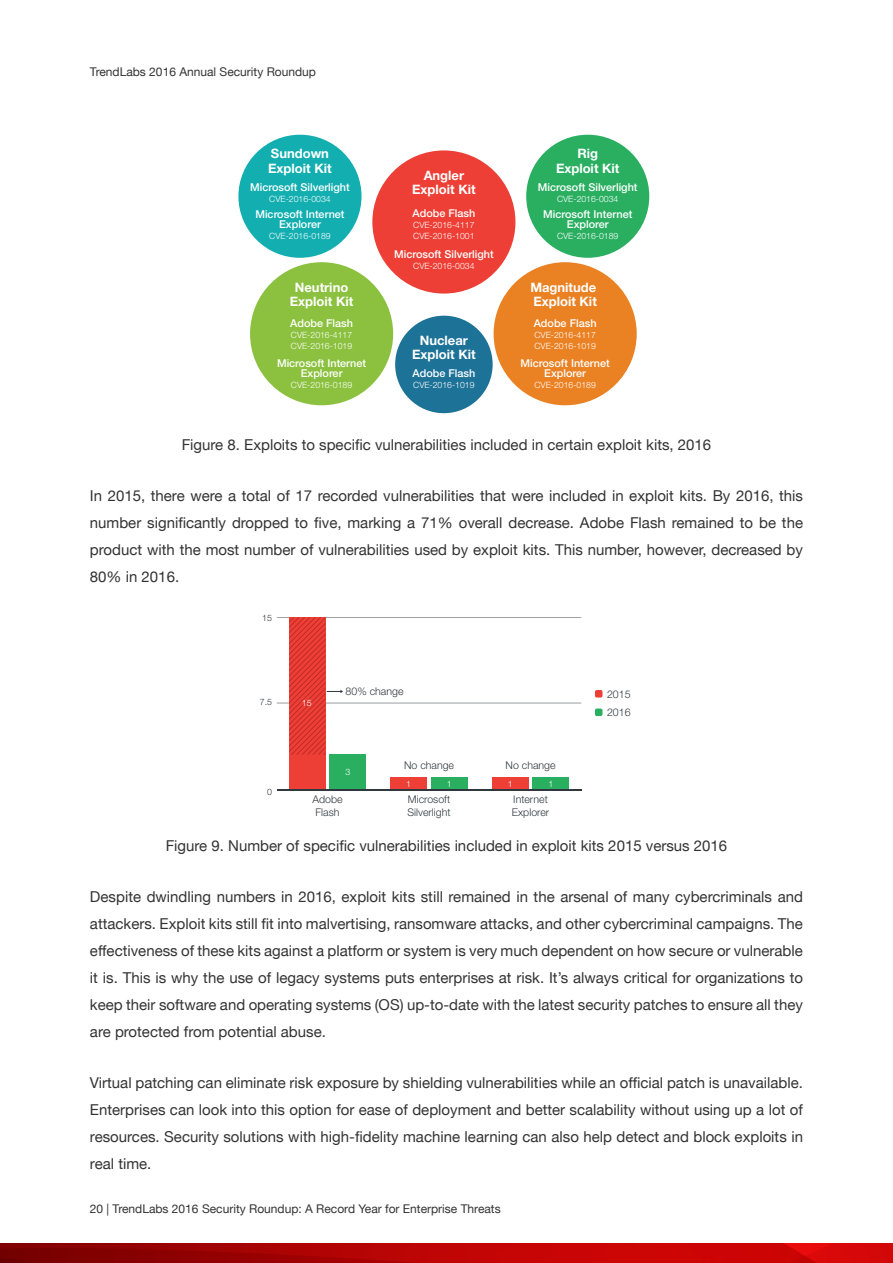
<style>
.page{position:relative;width:893px;height:1263px;background:#fff}
.page>*{position:absolute;margin:0;border:0;box-sizing:border-box;transform-origin:0 0}
.t1{font:15px/27px "Helvetica Neue LT";color:#333;text-align:justify}
.t2{font:700 13.05px/14.1px "Helvetica Neue LT Std";color:#fff;text-align:center}
.t3{font:12px "Helvetica Neue LT";color:#333}
.t4{font:500 10.8px/9.8px "Helvetica Neue LT Std";color:#fff;text-align:center}
.t5{font:300 10.65px/12.8px "Helvetica Neue LT Std";color:#30383e}
.t6{font:300 8.85px "Helvetica Neue LT Std";color:#fff}
.t7{font:300 8.85px "Helvetica Neue LT Std";color:#30383e}
.t8{font:300 8.7px/10.8px "Helvetica Neue LT Std";color:#fff}
</style>
<div class="page">
<svg style="left:0;top:1243px;width:893px;height:20px"></svg>
<div style="left:372px;top:150px;width:143px;height:144px;background:#ed3f35;border-radius:50%"></div>
<div style="left:526px;top:135px;width:123px;height:123px;background:#2aaf61;border-radius:50%"></div>
<div style="left:250px;top:262px;width:143px;height:143px;background:#8bc13e;border-radius:50%"></div>
<div style="left:238px;top:135px;width:123px;height:123px;background:#12aeb0;border-radius:50%"></div>
<div style="left:494px;top:262px;width:143px;height:143px;background:#ea8123;border-radius:50%"></div>
<div style="left:395px;top:316px;width:98px;height:97px;background:#1d7297;border-radius:50%"></div>
<hr style="left:277px;top:789px;width:304px;height:1px;background:#30383e">
<hr style="left:277px;top:617px;width:304px;height:1px;background:#30383e">
<hr style="left:277px;top:703px;width:304px;height:1px;background:#30383e">
<div style="left:330px;top:754px;width:36px;height:35px;background:#2aaf61"></div>
<div style="left:431px;top:777px;width:37px;height:12px;background:#2aaf61"></div>
<div style="left:533px;top:777px;width:36px;height:12px;background:#2aaf61"></div>
<div style="left:289px;top:617px;width:37px;height:172px;background:#ed3f35"></div>
<div style="left:390px;top:777px;width:37px;height:12px;background:#ed3f35"></div>
<div style="left:492px;top:777px;width:36px;height:12px;background:#ed3f35"></div>
<div style="left:595px;top:690px;width:7px;height:7px;background:#ed3f35;border-radius:2px"></div>
<div style="left:595px;top:708px;width:7px;height:8px;background:#2aaf61;border-radius:2px"></div>
<svg style="left:289px;top:617px;width:54px;height:137px"></svg>
<p class="t3" style="left:90px;top:65px;width:228px">TrendLabs 2016 Annual Security Roundup</p>
<p class="t2" style="left:268px;top:146px;width:65px;text-align:left">Sundown<br>Exploit Kit</p>
<p class="t4" style="left:250px;top:182px;width:101px">Microsoft Silverlight</p>
<p class="t8" style="left:269px;top:193px;width:63px">CVE-2016-0034</p>
<p class="t4" style="left:255px;top:210px;width:91px">Microsoft Internet<br>Explorer</p>
<p class="t8" style="left:269px;top:230px;width:63px">CVE-2016-0189</p>
<p class="t2" style="left:290px;top:280px;width:65px">Neutrino<br>Exploit Kit</p>
<p class="t4" style="left:290px;top:318px;width:64px">Adobe Flash</p>
<p class="t8" style="left:291px;top:329px;width:63px">CVE-2016-4117<br>CVE-2016-1019</p>
<p class="t4" style="left:277px;top:359px;width:91px">Microsoft Internet<br>Explorer</p>
<p class="t8" style="left:291px;top:379px;width:63px">CVE-2016-0189</p>
<p class="t2" style="left:412px;top:168px;width:65px">Angler<br>Exploit Kit</p>
<p class="t4" style="left:412px;top:208px;width:64px">Adobe Flash</p>
<p class="t8" style="left:413px;top:219px;width:63px">CVE-2016-4117<br>CVE-2016-1001</p>
<p class="t4" style="left:394px;top:249px;width:101px">Microsoft Silverlight</p>
<p class="t8" style="left:413px;top:260px;width:63px">CVE-2016-0034</p>
<p class="t2" style="left:412px;top:333px;width:65px">Nuclear<br>Exploit Kit</p>
<p class="t4" style="left:412px;top:369px;width:64px">Adobe Flash</p>
<p class="t8" style="left:413px;top:380px;width:63px">CVE-2016-1019</p>
<p class="t2" style="left:556px;top:146px;width:65px">Rig<br>Exploit Kit</p>
<p class="t4" style="left:538px;top:182px;width:101px">Microsoft Silverlight</p>
<p class="t8" style="left:557px;top:193px;width:63px">CVE-2016-0034</p>
<p class="t4" style="left:543px;top:210px;width:91px">Microsoft Internet<br>Explorer</p>
<p class="t8" style="left:557px;top:230px;width:63px">CVE-2016-0189</p>
<p class="t2" style="left:530px;top:280px;width:68px;text-align:left">Magnitude<br>Exploit Kit</p>
<p class="t4" style="left:534px;top:318px;width:64px">Adobe Flash</p>
<p class="t8" style="left:534px;top:329px;width:63px">CVE-2016-4117<br>CVE-2016-1019</p>
<p class="t4" style="left:521px;top:359px;width:91px">Microsoft Internet<br>Explorer</p>
<p class="t8" style="left:534px;top:379px;width:63px">CVE-2016-0189</p>
<p class="t1" style="left:182px;top:431px;width:531px">Figure 8. Exploits to specific vulnerabilities included in certain exploit kits, 2016</p>
<p class="t1" style="left:90px;top:482px;width:715px">In 2015, there were a total of 17 recorded vulnerabilities that were included in exploit kits. By 2016, this number significantly dropped to five, marking a 71% overall decrease. Adobe Flash remained to be the product with the most number of vulnerabilities used by exploit kits. This number, however, decreased by 80% in 2016.</p>
<p class="t7" style="left:262px;top:612px;width:11px">15</p>
<p class="t7" style="left:260px;top:696px;width:14px">7.5</p>
<p class="t7" style="left:267px;top:786px;width:6px">0</p>
<p class="t6" style="left:302px;top:698px;width:11px">15</p>
<p class="t5" style="left:346px;top:685px;width:59px">80% change</p>
<p class="t6" style="left:345px;top:766px;width:6px">3</p>
<p class="t5" style="left:404px;top:759px;width:52px">No change</p>
<p class="t5" style="left:506px;top:759px;width:52px">No change</p>
<p class="t6" style="left:406px;top:778px;width:6px">1</p>
<p class="t6" style="left:447px;top:778px;width:6px">1</p>
<p class="t6" style="left:508px;top:778px;width:6px">1</p>
<p class="t6" style="left:548px;top:778px;width:6px">1</p>
<p class="t5" style="left:312px;top:792px;width:32px">Adobe<br>Flash</p>
<p class="t5" style="left:408px;top:792px;width:44px">Microsoft<br>Silverlight</p>
<p class="t5" style="left:512px;top:792px;width:39px">Internet<br>Explorer</p>
<p class="t5" style="left:607px;top:684px;width:25px;line-height:18.6px">2015<br>2016</p>
<p class="t1" style="left:166px;top:832px;width:563px">Figure 9. Number of specific vulnerabilities included in exploit kits 2015 versus 2016</p>
<p class="t1" style="left:90px;top:883px;width:715px">Despite dwindling numbers in 2016, exploit kits still remained in the arsenal of many cybercriminals and attackers. Exploit kits still fit into malvertising, ransomware attacks, and other cybercriminal campaigns. The effectiveness of these kits against a platform or system is very much dependent on how secure or vulnerable it is. This is why the use of legacy systems puts enterprises at risk. It’s always critical for organizations to keep their software and operating systems (OS) up-to-date with the latest security patches to ensure all they are protected from potential abuse.</p>
<p class="t1" style="left:90px;top:1069px;width:714px">Virtual patching can eliminate risk exposure by shielding vulnerabilities while an official patch is unavailable.<br>Enterprises can look into this option for ease of deployment and better scalability without using up a lot of resources. Security solutions with high-fidelity machine learning can also help detect and block exploits in real time.</p>
<p class="t3" style="left:90px;top:1202px;width:412px">20 | TrendLabs 2016 Security Roundup: A Record Year for Enterprise Threats</p>
</div>
